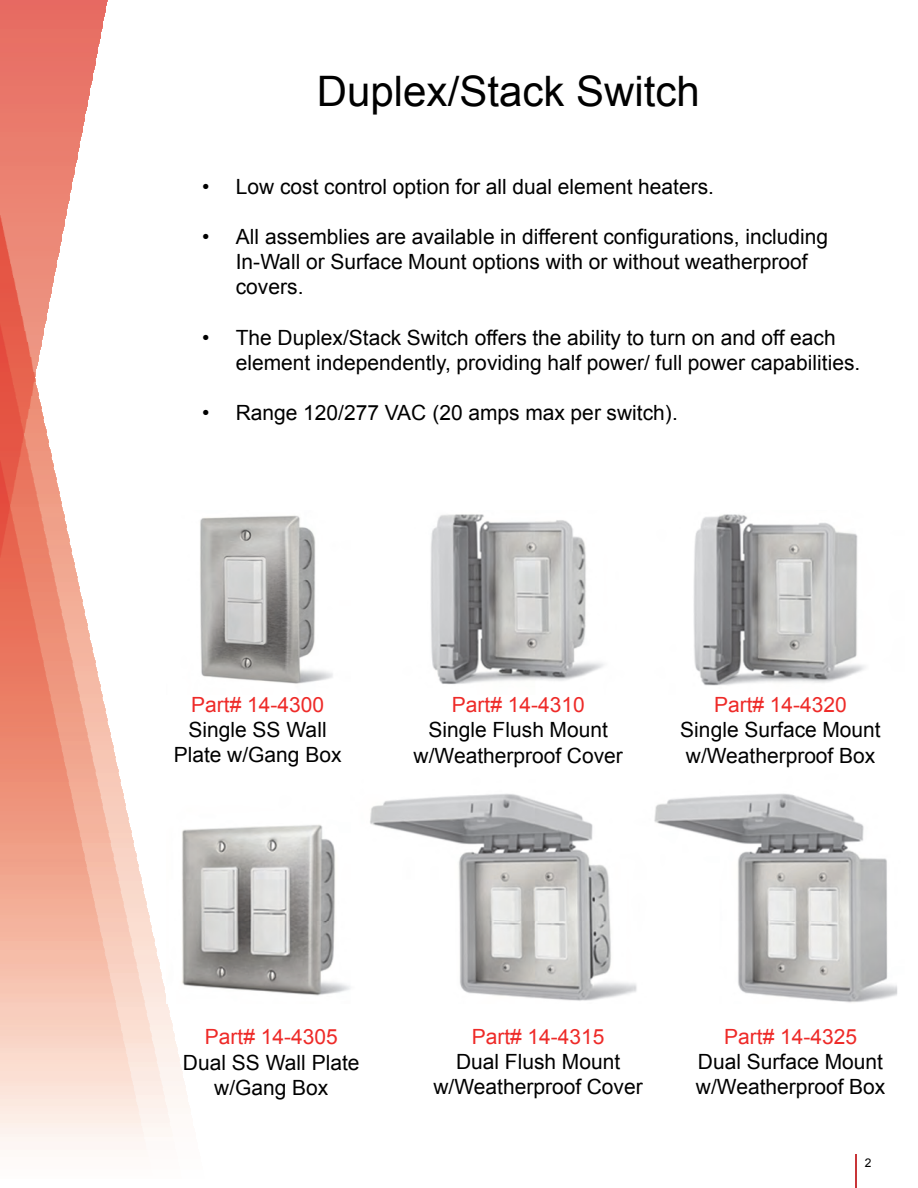
<style>
.page{position:relative;width:918px;height:1188px;background:#fff}
.page>*{position:absolute;margin:0;border:0;box-sizing:border-box;transform-origin:0 0}
.t1{font:42px "Arial";color:#000}
.t2{font:21px/25.2px "Arial";color:#000}
.t3{font:21px "Arial";color:#ee2a28}
.t4{font:12px "Arial";color:#000}
</style>
<div class="page">
<img style="left:0;top:0;width:107px;height:9px">
<img style="left:0;top:9px;width:105px;height:11px">
<img style="left:0;top:20px;width:103px;height:12px">
<img style="left:0;top:32px;width:101px;height:7px">
<img style="left:0;top:39px;width:99px;height:11px">
<img style="left:0;top:50px;width:97px;height:12px">
<img style="left:0;top:62px;width:95px;height:11px">
<img style="left:0;top:73px;width:93px;height:8px">
<img style="left:0;top:81px;width:91px;height:10px">
<img style="left:0;top:91px;width:89px;height:12px">
<img style="left:0;top:208px;width:67px;height:11px">
<img style="left:0;top:219px;width:65px;height:8px">
<img style="left:0;top:227px;width:63px;height:11px">
<img style="left:0;top:238px;width:61px;height:11px">
<img style="left:0;top:249px;width:59px;height:11px">
<img style="left:0;top:260px;width:57px;height:8px">
<img style="left:0;top:268px;width:55px;height:11px">
<img style="left:0;top:279px;width:53px;height:11px">
<img style="left:0;top:290px;width:51px;height:12px">
<img style="left:0;top:302px;width:49px;height:10px">
<img style="left:0;top:312px;width:47px;height:8px">
<img style="left:0;top:320px;width:45px;height:11px">
<img style="left:0;top:331px;width:43px;height:12px">
<img style="left:0;top:343px;width:41px;height:11px">
<img style="left:0;top:354px;width:39px;height:7px">
<img style="left:0;top:361px;width:37px;height:12px">
<img style="left:0;top:373px;width:190px;height:777px">
<hr style="left:855px;top:1154px;width:2px;height:34px;background:#c83538">
<img style="left:166px;top:510px;width:732px;height:494px">
<h1 class="t1" style="left:317px;top:68px;width:385px">Duplex/Stack Switch</h1>
<p class="t2" style="left:202px;top:174px;width:514px">• Low cost control option for all dual element heaters.</p>
<p class="t2" style="left:236px;top:224px;width:594px;text-indent:-34px">• All assemblies are available in different configurations, including<br>In-Wall or Surface Mount options with or without weatherproof covers.</p>
<p class="t2" style="left:236px;top:325px;width:626px;text-indent:-34px">• The Duplex/Stack Switch offers the ability to turn on and off each element independently, providing half power/ full power capabilities.</p>
<p class="t2" style="left:202px;top:400px;width:477px">• Range 120/277 VAC (20 amps max per switch).</p>
<p class="t3" style="left:191px;top:693px;width:134px">Part# 14-4300</p>
<p class="t2" style="left:174px;top:717px;width:169px;text-align:center">Single SS Wall<br>Plate w/Gang Box</p>
<p class="t3" style="left:452px;top:693px;width:134px">Part# 14-4310</p>
<p class="t2" style="left:414px;top:718px;width:211px;text-align:center">Single Flush Mount w/Weatherproof Cover</p>
<p class="t3" style="left:714px;top:693px;width:134px">Part# 14-4320</p>
<p class="t2" style="left:680px;top:718px;width:202px">Single Surface Mount w/Weatherproof Box</p>
<p class="t3" style="left:205px;top:1025px;width:134px">Part# 14-4305</p>
<p class="t2" style="left:183px;top:1050px;width:178px;text-align:center">Dual SS Wall Plate w/Gang Box</p>
<p class="t3" style="left:472px;top:1025px;width:134px">Part# 14-4315</p>
<p class="t2" style="left:434px;top:1049px;width:211px;text-align:center">Dual Flush Mount w/Weatherproof Cover</p>
<p class="t3" style="left:724px;top:1025px;width:134px">Part# 14-4325</p>
<p class="t2" style="left:696px;top:1049px;width:191px">Dual Surface Mount w/Weatherproof Box</p>
<p class="t4" style="left:865px;top:1156px;width:8px">2</p>
</div>
